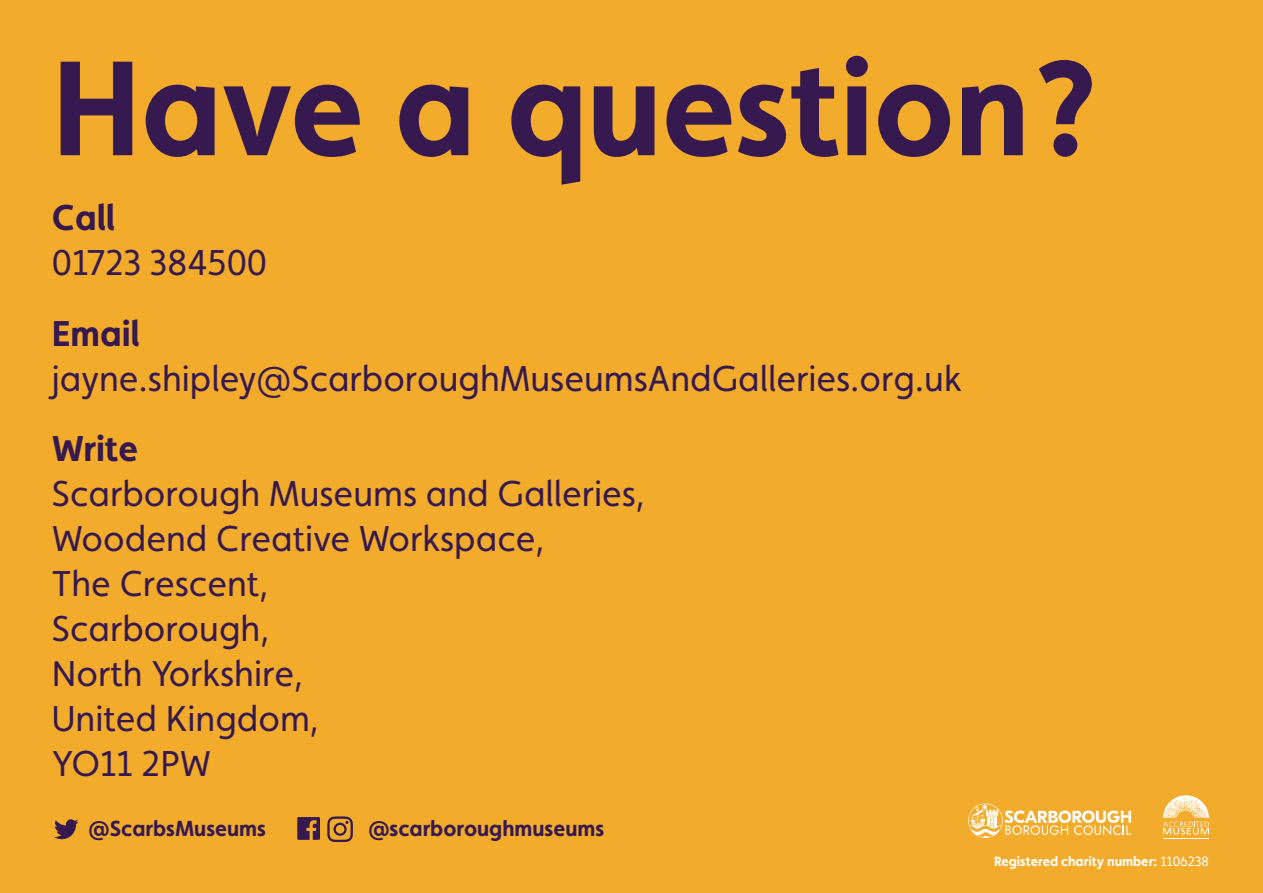
<style>
.page{position:relative;width:1263px;height:893px;background:#f2ab2b}
.page>*{position:absolute;margin:0;border:0;box-sizing:border-box;transform-origin:0 0}
.t1{font:700 134.85px "Faricy New";color:#36194f}
.t2{font:36px "Faricy New";color:#36194f}
.t3{font:700 36px "Faricy New";color:#36194f}
.t4{font:700 21.9px "Faricy New";color:#36194f}
.t5{font:700 13.5px "Faricy New";color:#fff}
.s1{font-weight:400}
</style>
<div class="page">
<svg style="left:297px;top:817px;width:23px;height:23px"></svg>
<svg style="left:54px;top:819px;width:24px;height:20px"></svg>
<svg style="left:327px;top:816px;width:26px;height:26px"></svg>
<svg style="left:968px;top:803px;width:163px;height:35px"></svg>
<hr style="left:1163px;top:838px;width:46px;height:1px;background:#fff">
<svg style="left:1163px;top:795px;width:46px;height:39px"></svg>
<p class="t1" style="left:52px;top:27px;width:1048px">Have a question?</p>
<p class="t3" style="left:52px;top:196px;width:65px">Call</p>
<p class="t2" style="left:52px;top:242px;width:217px">01723 384500</p>
<p class="t3" style="left:52px;top:311px;width:89px">Email</p>
<p class="t2" style="left:52px;top:357px;width:911px">jayne.shipley@ScarboroughMuseumsAndGalleries.org.uk</p>
<p class="t3" style="left:52px;top:427px;width:88px">Write</p>
<p class="t2" style="left:52px;top:473px;width:594px">Scarborough Museums and Galleries,</p>
<p class="t2" style="left:52px;top:518px;width:494px">Woodend Creative Workspace,</p>
<p class="t2" style="left:52px;top:563px;width:217px">The Crescent,</p>
<p class="t2" style="left:52px;top:608px;width:218px">Scarborough,</p>
<p class="t2" style="left:52px;top:653px;width:252px">North Yorkshire,</p>
<p class="t2" style="left:52px;top:698px;width:268px">United Kingdom,</p>
<p class="t2" style="left:52px;top:743px;width:161px">YO11 2PW</p>
<p class="t4" style="left:88px;top:815px;width:179px">@ScarbsMuseums</p>
<p class="t4" style="left:368px;top:815px;width:237px">@scarboroughmuseums</p>
<p class="t5" style="left:994px;top:853px;width:216px">Registered charity number: <span class="s1">1106238</span></p>
</div>
